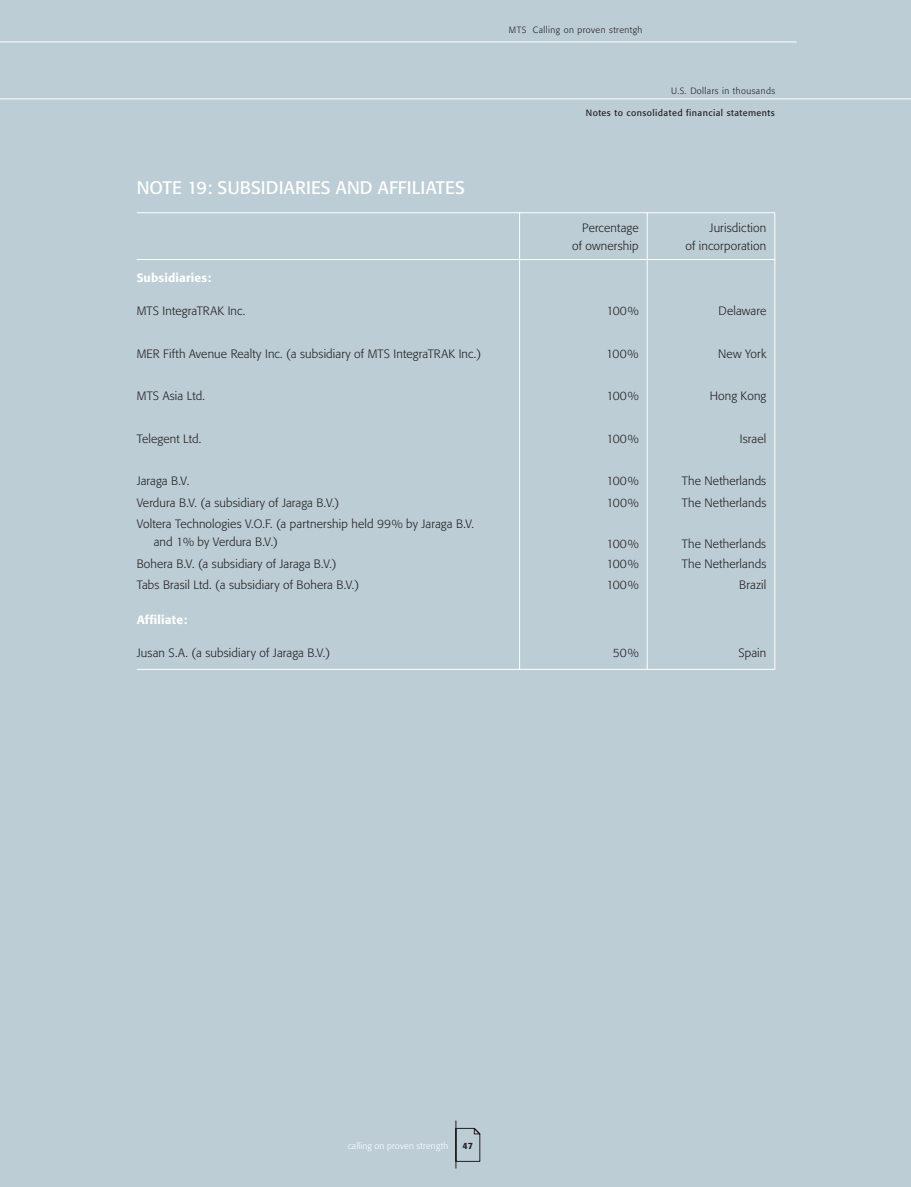
<style>
.page{position:relative;width:911px;height:1187px;background:#fff}
.page>*{position:absolute;margin:0;border:0;box-sizing:border-box;transform-origin:0 0}
.t1{font:18px "Formata";letter-spacing:.005em;color:#fff}
.t2{font:300 12px/18px "Formata";letter-spacing:.01em;color:#231f20;text-align:right}
.t3{font:500 12px "Formata";letter-spacing:.015em;color:#fff}
.t4{font:300 9px "Formata";letter-spacing:.05em;color:#231f20}
.t5{font:9px "Formata";letter-spacing:.05em;color:#231f20}
.t6{font:300 9px "Formata";letter-spacing:.02em;color:#fff}
.t7{font:500 9px "Formata";color:#231f20}
</style>
<div class="page">
<div style="left:0;top:0;width:910px;height:1186px;background:#bccdd6"></div>
<hr style="left:0;top:98px;width:910px;height:1px;background:#fff">
<hr style="left:0;top:42px;width:796px;height:1px;background:#fff">
<svg style="left:455px;top:1120px;width:25px;height:48px"></svg>
<hr style="left:519px;top:212px;width:1px;height:47px;background:#fff">
<hr style="left:646px;top:212px;width:1px;height:47px;background:#fff">
<hr style="left:774px;top:213px;width:1px;height:46px;background:#fff">
<svg style="left:519px;top:260px;width:1px;height:259px"></svg>
<svg style="left:646px;top:260px;width:1px;height:259px"></svg>
<hr style="left:519px;top:519px;width:1px;height:40px;background:#fff">
<hr style="left:646px;top:519px;width:1px;height:40px;background:#fff">
<hr style="left:774px;top:519px;width:1px;height:40px;background:#fff">
<svg style="left:519px;top:559px;width:1px;height:111px"></svg>
<svg style="left:646px;top:559px;width:1px;height:111px"></svg>
<svg style="left:774px;top:559px;width:1px;height:110px"></svg>
<hr style="left:137px;top:212px;width:382px;height:1px;background:#fff">
<hr style="left:520px;top:212px;width:126px;height:1px;background:#fff">
<hr style="left:647px;top:212px;width:128px;height:1px;background:#fff">
<hr style="left:137px;top:259px;width:638px;height:1px;background:#fff">
<svg style="left:774px;top:260px;width:1px;height:259px"></svg>
<hr style="left:137px;top:669px;width:382px;height:1px;background:#fff">
<hr style="left:520px;top:669px;width:126px;height:1px;background:#fff">
<hr style="left:647px;top:669px;width:128px;height:1px;background:#fff">
<p class="t4" style="left:509px;top:26px;width:135px">MTS Calling on proven strentgh</p>
<p class="t4" style="left:671px;top:87px;width:106px">U.S. Dollars in thousands</p>
<h1 class="t1" style="left:137px;top:179px;width:330px">NOTE 19: SUBSIDIARIES AND AFFILIATES</h1>
<p class="t5" style="left:586px;top:108px;width:190px">Notes to consolidated financial statements</p>
<p class="t2" style="left:572px;top:219px;width:68px">Percentage of ownership</p>
<p class="t2" style="left:685px;top:219px;width:82px">Jurisdiction<br>of incorporation</p>
<p class="t3" style="left:137px;top:272px;width:76px">Subsidiaries:</p>
<p class="t2" style="left:137px;top:303px;width:110px">MTS IntegraTRAK Inc.</p>
<p class="t2" style="left:606px;top:303px;width:34px">100%</p>
<p class="t2" style="left:718px;top:303px;width:49px">Delaware</p>
<p class="t2" style="left:137px;top:345px;width:346px">MER Fifth Avenue Realty Inc. (a subsidiary of MTS IntegraTRAK Inc.)</p>
<p class="t2" style="left:606px;top:345px;width:34px">100%</p>
<p class="t2" style="left:718px;top:345px;width:50px">New York</p>
<p class="t2" style="left:137px;top:388px;width:70px">MTS Asia Ltd.</p>
<p class="t2" style="left:606px;top:388px;width:34px">100%</p>
<p class="t2" style="left:709px;top:388px;width:58px">Hong Kong</p>
<p class="t2" style="left:137px;top:430px;width:66px">Telegent Ltd.</p>
<p class="t2" style="left:606px;top:430px;width:34px">100%</p>
<p class="t2" style="left:739px;top:430px;width:28px">Israel</p>
<p class="t2" style="left:137px;top:473px;width:54px">Jaraga B.V.</p>
<p class="t2" style="left:606px;top:473px;width:34px">100%</p>
<p class="t2" style="left:681px;top:473px;width:86px">The Netherlands</p>
<p class="t2" style="left:137px;top:494px;width:204px">Verdura B.V. (a subsidiary of Jaraga B.V.)</p>
<p class="t2" style="left:606px;top:494px;width:34px">100%</p>
<p class="t2" style="left:682px;top:494px;width:86px">The Netherlands</p>
<p class="t2" style="left:154px;top:515px;width:322px;text-align:left;text-indent:-17px">Voltera Technologies V.O.F. (a partnership held 99% by Jaraga B.V. and 1% by Verdura B.V.)</p>
<p class="t2" style="left:606px;top:536px;width:34px">100%</p>
<p class="t2" style="left:681px;top:536px;width:86px">The Netherlands</p>
<p class="t2" style="left:137px;top:555px;width:201px">Bohera B.V. (a subsidiary of Jaraga B.V.)</p>
<p class="t2" style="left:606px;top:555px;width:34px">100%</p>
<p class="t2" style="left:681px;top:555px;width:86px">The Netherlands</p>
<p class="t2" style="left:137px;top:576px;width:224px">Tabs Brasil Ltd. (a subsidiary of Bohera B.V.)</p>
<p class="t2" style="left:606px;top:576px;width:34px">100%</p>
<p class="t2" style="left:739px;top:576px;width:29px">Brazil</p>
<p class="t3" style="left:137px;top:614px;width:52px">Affiliate:</p>
<p class="t2" style="left:137px;top:644px;width:195px">Jusan S.A. (a subsidiary of Jaraga B.V.)</p>
<p class="t2" style="left:613px;top:644px;width:27px">50%</p>
<p class="t2" style="left:738px;top:644px;width:29px">Spain</p>
<p class="t6" style="left:347px;top:1141px;width:102px">calling on proven strength</p>
<p class="t7" style="left:462px;top:1141px;width:12px">47</p>
</div>
